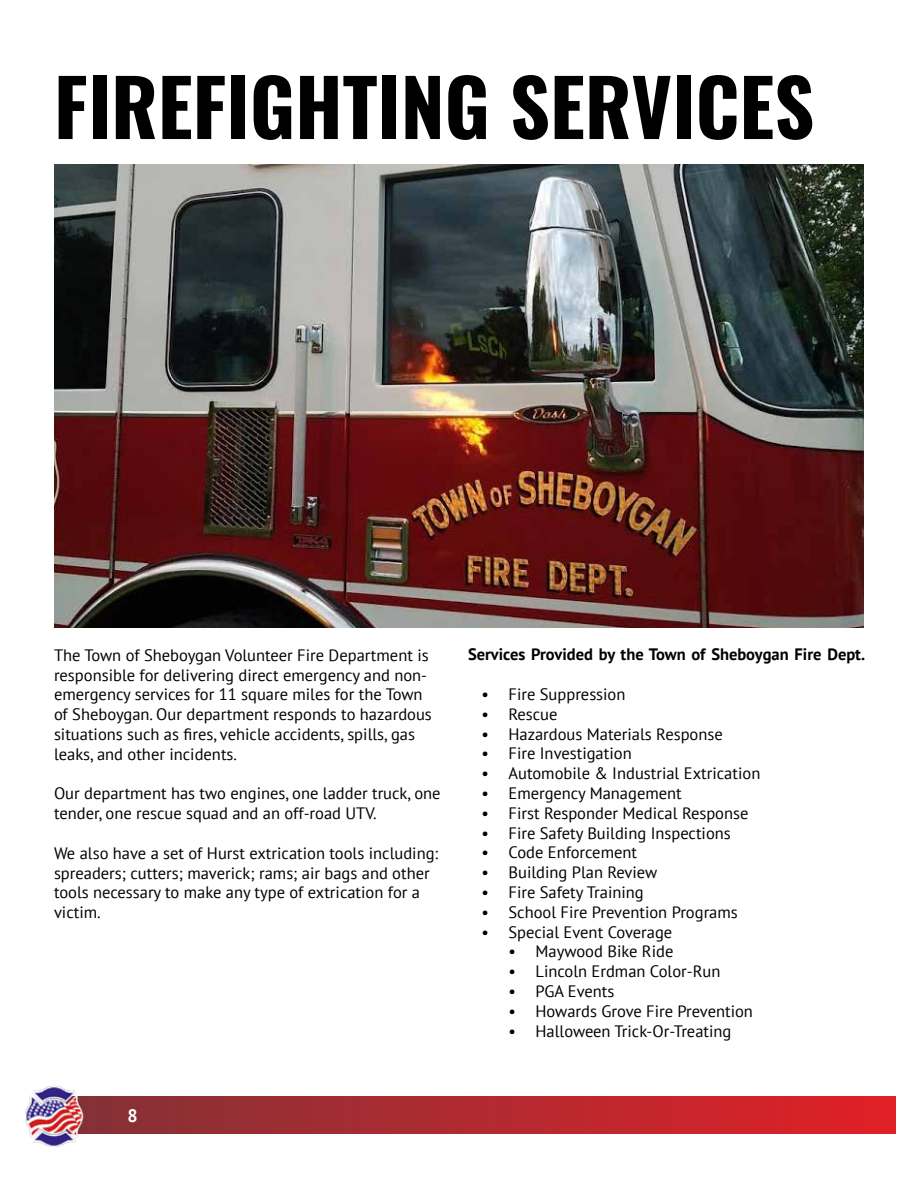
<style>
.page{position:relative;width:918px;height:1188px;background:#fff}
.page>*{position:absolute;margin:0;border:0;box-sizing:border-box;transform-origin:0 0}
.t1{font:700 78px "Oswald";color:#000}
.t2{font:700 18px "PT Sans";color:#fff}
.t3{font:16.5px/19.8px "PT Sans";color:#000}
.t4{font:700 16.5px "PT Sans";color:#000}
</style>
<div class="page">
<img style="left:54px;top:164px;width:810px;height:463px">
<div style="left:54px;top:1097px;width:842px;height:37px;background:linear-gradient(to right,#803337,#e12028)"></div>
<img style="left:25px;top:1085px;width:61px;height:62px">
<h1 class="t1" style="left:54px;top:53px;width:762px">FIREFIGHTING SERVICES</h1>
<p class="t3" style="left:54px;top:645px;width:379px">The Town of Sheboygan Volunteer Fire Department is responsible for delivering direct emergency and non&shy;emergency services for 11 square miles for the Town of Sheboygan. Our department responds to hazardous situations such as fires, vehicle accidents, spills, gas leaks, and other incidents.</p>
<p class="t3" style="left:54px;top:783px;width:388px">Our department has two engines, one ladder truck, one tender, one rescue squad and an off-road UTV.</p>
<p class="t3" style="left:54px;top:843px;width:386px">We also have a set of Hurst extrication tools including: spreaders; cutters; maverick; rams; air bags and other tools necessary to make any type of extrication for a victim.</p>
<p class="t2" style="left:128px;top:1104px;width:12px">8</p>
<p class="t4" style="left:468px;top:644px;width:399px">Services Provided by the Town of Sheboygan Fire Dept.</p>
<p class="t3" style="left:481px;top:684px;width:146px">• Fire Suppression</p>
<p class="t3" style="left:481px;top:704px;width:78px">• Rescue</p>
<p class="t3" style="left:481px;top:724px;width:243px">• Hazardous Materials Response</p>
<p class="t3" style="left:481px;top:743px;width:152px">• Fire Investigation</p>
<p class="t3" style="left:481px;top:763px;width:280px">• Automobile &amp; Industrial Extrication</p>
<p class="t3" style="left:481px;top:783px;width:202px">• Emergency Management</p>
<p class="t3" style="left:481px;top:803px;width:268px">• First Responder Medical Response</p>
<p class="t3" style="left:481px;top:823px;width:251px">• Fire Safety Building Inspections</p>
<p class="t3" style="left:481px;top:842px;width:157px">• Code Enforcement</p>
<p class="t3" style="left:481px;top:862px;width:177px">• Building Plan Review</p>
<p class="t3" style="left:481px;top:882px;width:164px">• Fire Safety Training</p>
<p class="t3" style="left:481px;top:902px;width:258px">• School Fire Prevention Programs</p>
<p class="t3" style="left:481px;top:922px;width:192px">• Special Event Coverage</p>
<p class="t3" style="left:508px;top:941px;width:166px">• Maywood Bike Ride</p>
<p class="t3" style="left:508px;top:961px;width:213px">• Lincoln Erdman Color-Run</p>
<p class="t3" style="left:508px;top:981px;width:107px">• PGA Events</p>
<p class="t3" style="left:508px;top:1001px;width:246px">• Howards Grove Fire Prevention</p>
<p class="t3" style="left:508px;top:1021px;width:224px">• Halloween Trick-Or-Treating</p>
</div>
